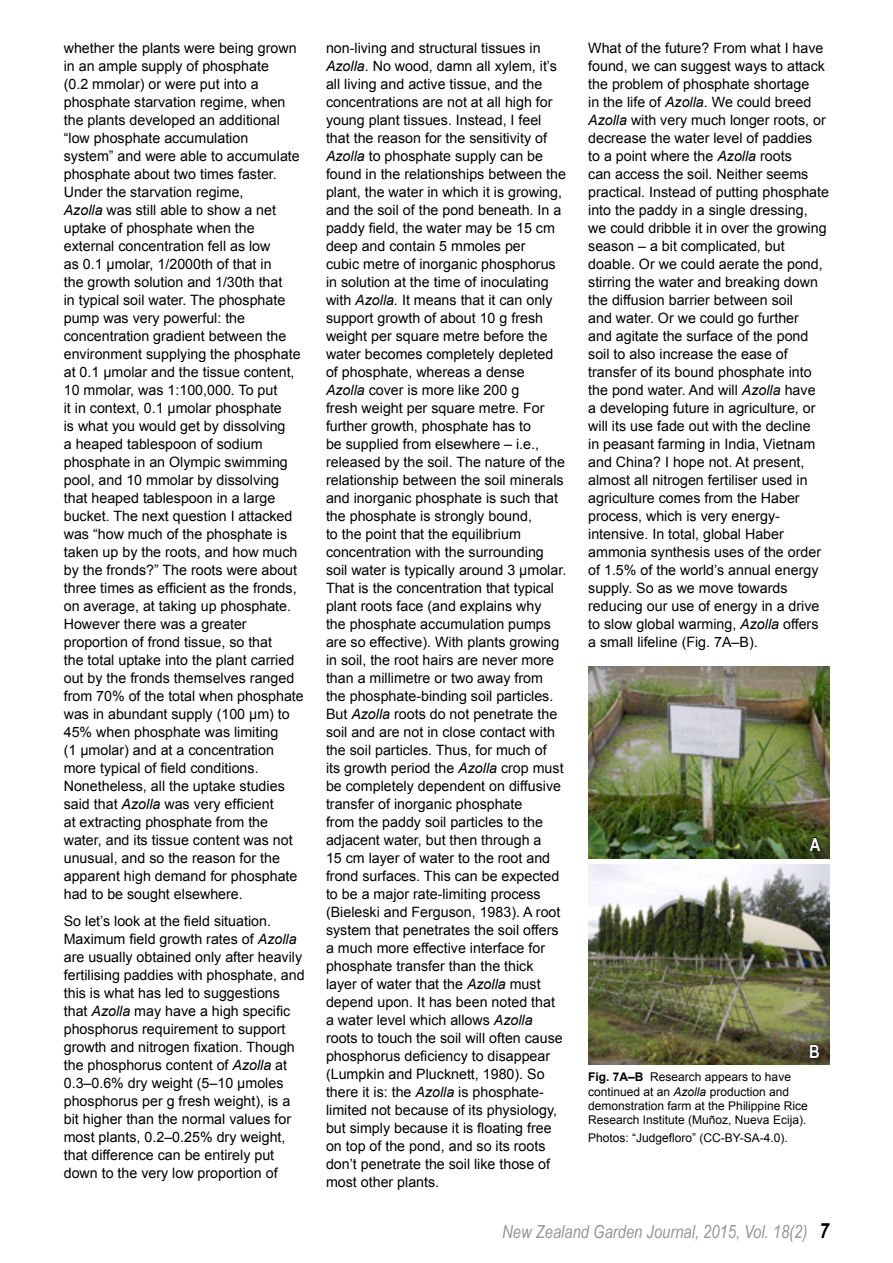
<style>
.page{position:relative;width:893px;height:1263px;background:#fff}
.page>*{position:absolute;margin:0;border:0;box-sizing:border-box;transform-origin:0 0}
.t1{font:italic 18px "Arial Narrow";color:#939598}
.t2{font:700 18px "Arial Narrow";color:#fff}
.Body_Text{font:14.25px/18px "Arial";color:#000}
.t3{font:12px/14.4px "Arial";color:#000}
.s1{font-style:italic}
.s2{font-weight:700}
.s3{font-weight:700;font-size:21px;color:#000}
</style>
<div class="page">
<img style="left:588px;top:666px;width:241px;height:192px">
<svg style="left:809px;top:837px;width:12px;height:14px"></svg>
<img style="left:588px;top:865px;width:241px;height:200px">
<svg style="left:809px;top:1044px;width:11px;height:15px"></svg>
<p class="Body_Text" style="left:64px;top:39px;width:242px">whether the plants were being grown in an ample supply of phosphate<br>(0.2 mmolar) or were put into a phosphate starvation regime, when the plants developed an additional “low phosphate accumulation<br>system” and were able to accumulate phosphate about two times faster.<br>Under the starvation regime,<br><span class="s1">Azolla</span> was still able to show a net uptake of phosphate when the external concentration fell as low<br>as 0.1 μmolar, 1/2000th of that in<br>the growth solution and 1/30th that<br>in typical soil water. The phosphate pump was very powerful: the concentration gradient between the environment supplying the phosphate at 0.1 μmolar and the tissue content, 10 mmolar, was 1:100,000. To put<br>it in context, 0.1 μmolar phosphate<br>is what you would get by dissolving<br>a heaped tablespoon of sodium phosphate in an Olympic swimming pool, and 10 mmolar by dissolving that heaped tablespoon in a large bucket. The next question I attacked was “how much of the phosphate is taken up by the roots, and how much by the fronds?” The roots were about three times as efficient as the fronds, on average, at taking up phosphate.<br>However there was a greater proportion of frond tissue, so that<br>the total uptake into the plant carried out by the fronds themselves ranged from 70% of the total when phosphate was in abundant supply (100 μm) to 45% when phosphate was limiting<br>(1 μmolar) and at a concentration more typical of field conditions.<br>Nonetheless, all the uptake studies said that <span class="s1">Azolla</span> was very efficient<br>at extracting phosphate from the water, and its tissue content was not unusual, and so the reason for the apparent high demand for phosphate had to be sought elsewhere.</p>
<p class="Body_Text" style="left:64px;top:912px;width:242px">So let’s look at the field situation.<br>Maximum field growth rates of <span class="s1">Azolla </span>are usually obtained only after heavily fertilising paddies with phosphate, and this is what has led to suggestions that <span class="s1">Azolla</span> may have a high specific phosphorus requirement to support growth and nitrogen fixation. Though the phosphorus content of <span class="s1">Azolla</span> at 0.3–0.6% dry weight (5–10 μmoles phosphorus per g fresh weight), is a bit higher than the normal values for most plants, 0.2–0.25% dry weight, that difference can be entirely put down to the very low proportion of</p>
<p class="Body_Text" style="left:326px;top:39px;width:242px">non-living and structural tissues in <span class="s1">Azolla</span>. No wood, damn all xylem, it’s all living and active tissue, and the concentrations are not at all high for young plant tissues. Instead, I feel that the reason for the sensitivity of <span class="s1">Azolla</span> to phosphate supply can be found in the relationships between the plant, the water in which it is growing, and the soil of the pond beneath. In a paddy field, the water may be 15 cm deep and contain 5 mmoles per<br>cubic metre of inorganic phosphorus in solution at the time of inoculating with <span class="s1">Azolla.</span> It means that it can only support growth of about 10 g fresh weight per square metre before the water becomes completely depleted of phosphate, whereas a dense <span class="s1">Azolla</span> cover is more like 200 g<br>fresh weight per square metre. For further growth, phosphate has to<br>be supplied from elsewhere – i.e., released by the soil. The nature of the relationship between the soil minerals and inorganic phosphate is such that the phosphate is strongly bound,<br>to the point that the equilibrium concentration with the surrounding soil water is typically around 3 μmolar.<br>That is the concentration that typical plant roots face (and explains why<br>the phosphate accumulation pumps are so effective). With plants growing in soil, the root hairs are never more than a millimetre or two away from the phosphate-binding soil particles.<br>But <span class="s1">Azolla</span> roots do not penetrate the soil and are not in close contact with the soil particles. Thus, for much of<br>its growth period the <span class="s1">Azolla</span> crop must be completely dependent on diffusive transfer of inorganic phosphate<br>from the paddy soil particles to the adjacent water, but then through a<br>15 cm layer of water to the root and frond surfaces. This can be expected to be a major rate-limiting process (Bieleski and Ferguson, 1983). A root system that penetrates the soil offers a much more effective interface for phosphate transfer than the thick layer of water that the <span class="s1">Azolla</span> must depend upon. It has been noted that a water level which allows <span class="s1">Azolla </span>roots to touch the soil will often cause phosphorus deficiency to disappear (Lumpkin and Plucknett, 1980). So there it is: the <span class="s1">Azolla</span> is phosphate&shy;limited not because of its physiology, but simply because it is floating free on top of the pond, and so its roots don’t penetrate the soil like those of most other plants.</p>
<p class="Body_Text" style="left:588px;top:39px;width:242px">What of the future? From what I have found, we can suggest ways to attack the problem of phosphate shortage<br>in the life of <span class="s1">Azolla</span>. We could breed <span class="s1">Azolla</span> with very much longer roots, or decrease the water level of paddies<br>to a point where the <span class="s1">Azolla</span> roots<br>can access the soil. Neither seems practical. Instead of putting phosphate into the paddy in a single dressing, we could dribble it in over the growing season – a bit complicated, but doable. Or we could aerate the pond, stirring the water and breaking down the diffusion barrier between soil<br>and water. Or we could go further<br>and agitate the surface of the pond soil to also increase the ease of transfer of its bound phosphate into the pond water. And will <span class="s1">Azolla</span> have<br>a developing future in agriculture, or will its use fade out with the decline<br>in peasant farming in India, Vietnam and China? I hope not. At present, almost all nitrogen fertiliser used in agriculture comes from the Haber process, which is very energy&shy;intensive. In total, global Haber ammonia synthesis uses of the order of 1.5% of the world’s annual energy supply. So as we move towards reducing our use of energy in a drive to slow global warming, <span class="s1">Azolla</span> offers a small lifeline (Fig. 7A–B).</p>
<p class="t2" style="left:810px;top:830px;width:12px">A</p>
<p class="t2" style="left:809px;top:1038px;width:12px">B</p>
<p class="t3" style="left:588px;top:1070px;width:221px"><span class="s2">Fig. 7A–B</span> Research appears to have continued at an <span class="s1">Azolla</span> production and demonstration farm at the Philippine Rice Research Institute (Muñoz, Nueva Ecija).</p>
<p class="t3" style="left:588px;top:1130px;width:201px">Photos: “Judgefloro” (CC-BY-SA-4.0).</p>
<p class="t1" style="left:502px;top:1219px;width:328px">New Zealand Garden Journal, 2015, Vol. 18(2) <span class="s3">7</span></p>
</div>
